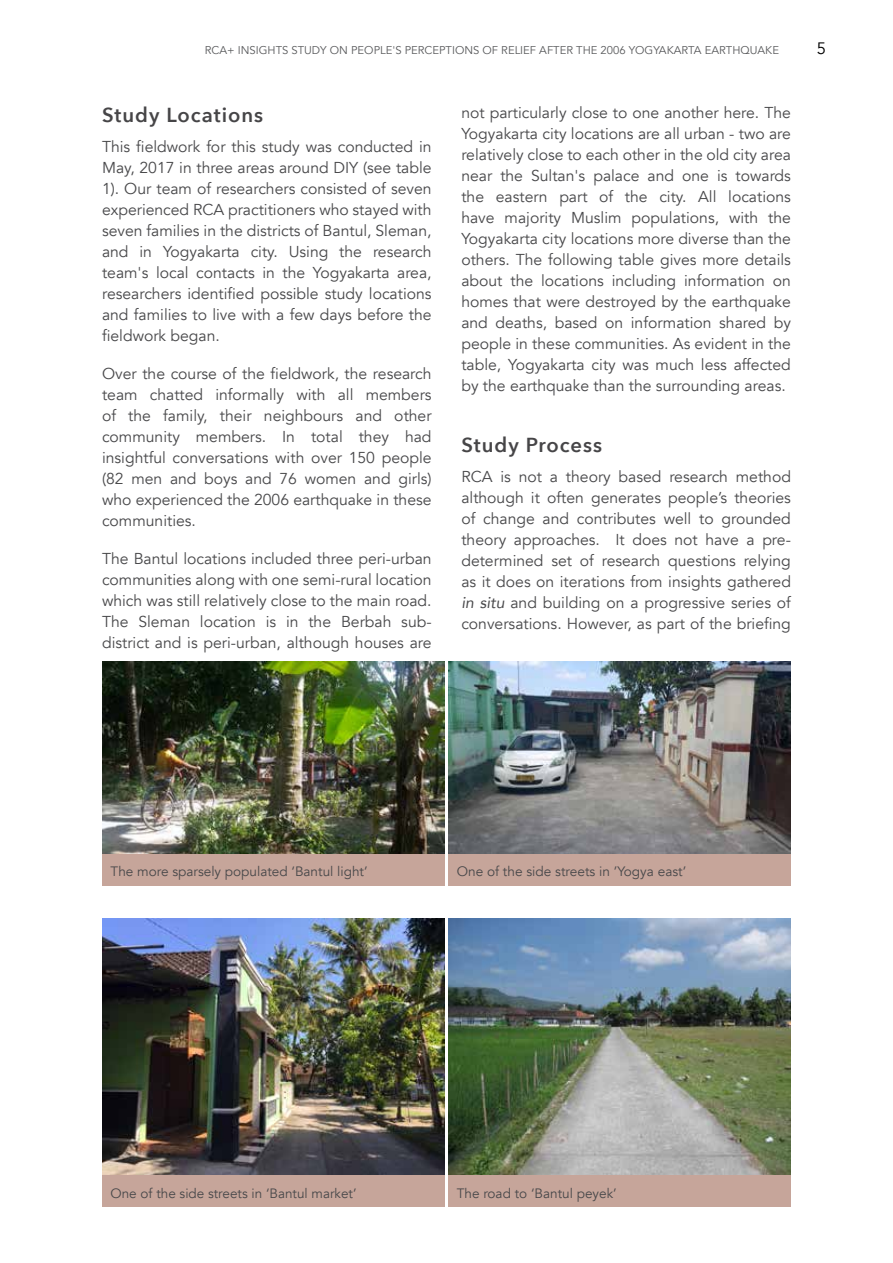
<style>
.page{position:relative;width:893px;height:1263px;background:#fff}
.page>*{position:absolute;margin:0;border:0;box-sizing:border-box;transform-origin:0 0}
.t1{font:600 20.25px "Avenir Next";letter-spacing:.05em;color:#464547}
.t2{font:16.5px "Avenir";color:#000}
.t3{font:15.75px/21px "Avenir";color:#48484a;text-align:justify}
.t4{font:13.65px "Avenir";color:#48484a}
.t5{font:13.5px "Avenir";color:#48484a}
.t6{font:11.25px "Avenir";color:#58595b}
.s1{font-style:italic}
</style>
<div class="page">
<img style="left:102px;top:661px;width:343px;height:193px">
<div style="left:102px;top:854px;width:343px;height:31px;background:#c6a59a"></div>
<img style="left:448px;top:661px;width:343px;height:193px">
<div style="left:448px;top:854px;width:343px;height:31px;background:#c6a59a"></div>
<img style="left:102px;top:918px;width:343px;height:258px">
<div style="left:102px;top:1176px;width:343px;height:31px;background:#c6a59a"></div>
<img style="left:448px;top:918px;width:343px;height:258px">
<div style="left:448px;top:1176px;width:343px;height:31px;background:#c6a59a"></div>
<p class="t6" style="left:205px;top:43px;width:576px">RCA+ INSIGHTS STUDY ON PEOPLE'S PERCEPTIONS OF RELIEF AFTER THE 2006 YOGYAKARTA EARTHQUAKE</p>
<p class="t2" style="left:817px;top:39px;width:11px">5</p>
<p class="t1" style="left:102px;top:98px;width:163px">Study Locations</p>
<p class="t3" style="left:102px;top:136px;width:331px">This fieldwork for this study was conducted in May, 2017 in three areas around DIY (see table 1). Our team of researchers consisted of seven experienced RCA practitioners who stayed with seven families in the districts of Bantul, Sleman, and in Yogyakarta city. Using the research team's local contacts in the Yogyakarta area, researchers identified possible study locations and families to live with a few days before the fieldwork began.</p>
<p class="t3" style="left:102px;top:363px;width:331px">Over the course of the fieldwork, the research team chatted informally with all members of the family, their neighbours and other community members. In total they had insightful conversations with over 150 people (82 men and boys and 76 women and girls) who experienced the 2006 earthquake in these communities.</p>
<p class="t3" style="left:102px;top:548px;width:331px">The Bantul locations included three peri-urban communities along with one semi-rural location which was still relatively close to the main road.<br>The Sleman location is in the Berbah sub&shy;district and is peri-urban, although houses are</p>
<p class="t3" style="left:461px;top:102px;width:331px">not particularly close to one another here. The Yogyakarta city locations are all urban - two are relatively close to each other in the old city area near the Sultan's palace and one is towards the eastern part of the city. All locations have majority Muslim populations, with the Yogyakarta city locations more diverse than the others. The following table gives more details about the locations including information on homes that were destroyed by the earthquake and deaths, based on information shared by people in these communities. As evident in the table, Yogyakarta city was much less affected by the earthquake than the surrounding areas.</p>
<p class="t1" style="left:461px;top:428px;width:142px">Study Process</p>
<p class="t3" style="left:461px;top:466px;width:331px">RCA is not a theory based research method although it often generates people’s theories of change and contributes well to grounded theory approaches. It does not have a pre&shy;determined set of research questions relying as it does on iterations from insights gathered <span class="s1">in situ</span> and building on a progressive series of conversations. However, as part of the briefing</p>
<p class="t5" style="left:111px;top:864px;width:259px">The more sparsely populated ‘Bantul light’</p>
<p class="t4" style="left:457px;top:863px;width:231px">One of the side streets in ’Yogya east’</p>
<p class="t5" style="left:111px;top:1185px;width:247px">One of the side streets in ‘Bantul market’</p>
<p class="t5" style="left:457px;top:1185px;width:162px">The road to ‘Bantul peyek’</p>
</div>
